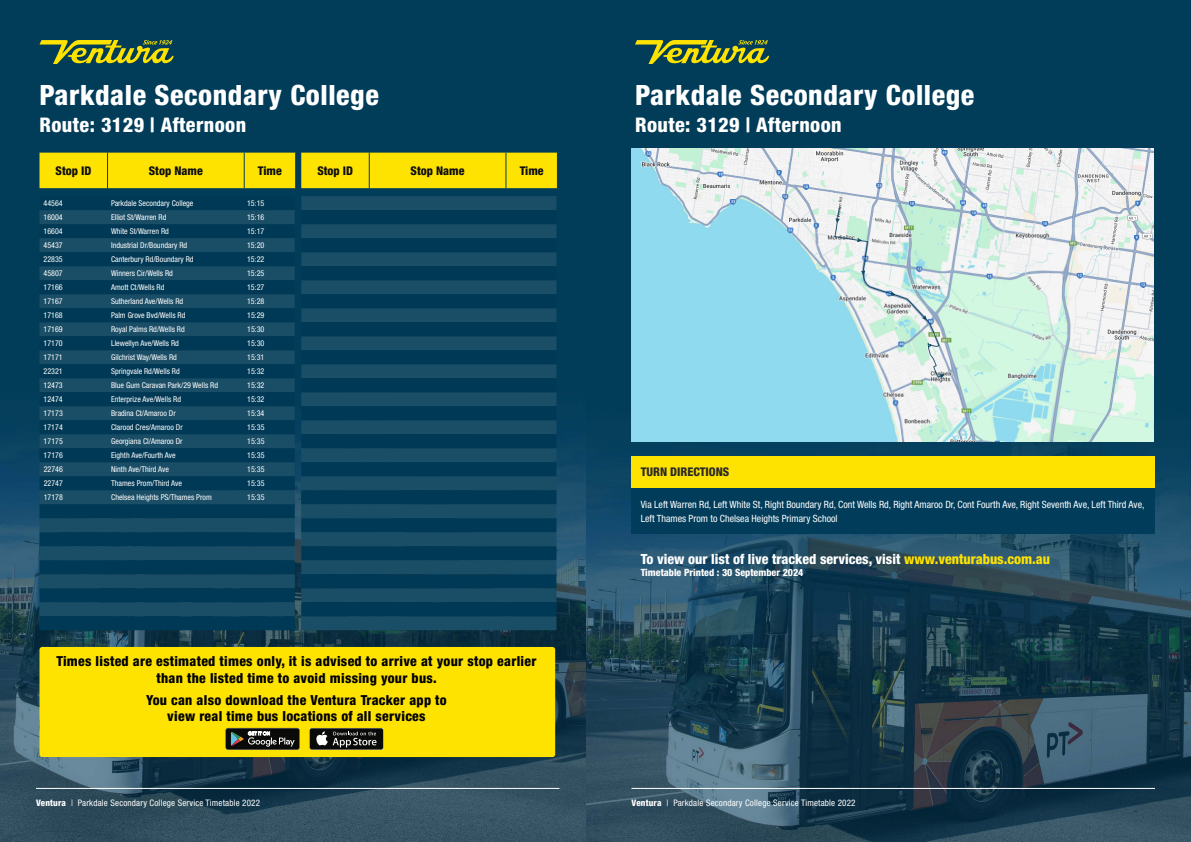
<style>
.page{position:relative;width:1191px;height:842px;background:#fff}
.page>*{position:absolute;margin:0;border:0;box-sizing:border-box;transform-origin:0 0}
.t1{font:800 condensed 28px "Helvetica Neue LT Std";letter-spacing:.02em;color:#fff}
.t2{font:800 condensed 20.2px "Helvetica Neue LT Std";letter-spacing:.02em;color:#fff}
.t3{font:800 condensed 14px "Helvetica Neue LT Std";color:#fff}
.t4{font:800 condensed 13.8px/16.6px "Helvetica Neue LT Std";letter-spacing:.02em;color:#000;text-align:center}
.t5{font:800 condensed 12px "Helvetica Neue LT Std";color:#0d0d0d}
.t6{font:800 condensed 12px "Helvetica Neue LT Std";color:#292829}
.t7{font:condensed 10px/14px "Helvetica Neue LT Std";color:#fff}
.t8{font:800 condensed 10px "Helvetica Neue LT Std";color:#fff}
.t9{font:condensed 9px "Helvetica Neue LT Std";letter-spacing:.02em;color:#fff}
.t10{font:condensed 8px "Helvetica Neue LT Std";color:#fff}
.s1{font-weight:800}
.s2{color:#fee200}
</style>
<div class="page">
<img style="left:0;top:0;width:587px;height:842px">
<hr style="left:36px;top:788px;width:523px;height:1px;background:#fff">
<svg style="left:40px;top:40px;width:134px;height:24px;background:#6f8531"></svg>
<div style="left:40px;top:153px;width:517px;height:35px;background:#fee200"></div>
<hr style="left:369px;top:153px;width:1px;height:35px;background:#013d5b">
<hr style="left:505px;top:153px;width:1px;height:35px;background:#013d5b">
<hr style="left:557px;top:153px;width:1px;height:35px;background:#013d5b">
<svg style="left:40px;top:196px;width:255px;height:42px;background:#083f5a"></svg>
<div style="left:40px;top:238px;width:255px;height:378px;background:#1a4d66"></div>
<svg style="left:40px;top:252px;width:255px;height:322px;background:#0c425c"></svg>
<div style="left:40px;top:588px;width:255px;height:14px;background:#003955"></div>
<div style="left:40px;top:616px;width:255px;height:14px;background:#003955"></div>
<div style="left:301px;top:196px;width:255px;height:434px;background:#1a4d66"></div>
<svg style="left:301px;top:210px;width:255px;height:56px;background:#0c425d"></svg>
<svg style="left:301px;top:266px;width:255px;height:322px;background:#0c425c"></svg>
<div style="left:301px;top:602px;width:255px;height:14px;background:#003955"></div>
<div style="left:39px;top:647px;width:516px;height:110px;background:#fee200;border-radius:3px"></div>
<svg style="left:225px;top:728px;width:75px;height:22px;background:#383a36"></svg>
<div style="left:309px;top:728px;width:74px;height:22px;background:#363735;border-radius:3px"></div>
<div style="left:310px;top:728px;width:73px;height:21px;background:#0a0b09;border-radius:2px"></div>
<svg style="left:316px;top:731px;width:60px;height:16px"></svg>
<img style="left:587px;top:0;width:604px;height:842px">
<hr style="left:631px;top:788px;width:524px;height:1px;background:#fff">
<div style="left:631px;top:456px;width:523px;height:32px;background:#fee200"></div>
<div style="left:631px;top:488px;width:523px;height:46px;background:#013d5b"></div>
<svg style="left:635px;top:40px;width:134px;height:24px;background:#6f8531"></svg>
<img style="left:632px;top:149px;width:521px;height:293px">
<h1 class="t1" style="left:40px;top:77px;width:341px">Parkdale Secondary College</h1>
<h2 class="t2" style="left:40px;top:112px;width:208px">Route: 3129 | Afternoon</h2>
<h3 class="t5" style="left:56px;top:163px;width:37px">Stop ID</h3>
<h3 class="t5" style="left:149px;top:163px;width:56px">Stop Name</h3>
<h3 class="t5" style="left:258px;top:163px;width:25px">Time</h3>
<h3 class="t5" style="left:317px;top:163px;width:37px">Stop ID</h3>
<h3 class="t5" style="left:410px;top:163px;width:56px">Stop Name</h3>
<h3 class="t5" style="left:520px;top:163px;width:25px">Time</h3>
<p class="t10" style="left:44px;top:199px;width:21px">44564</p>
<p class="t10" style="left:111px;top:199px;width:84px">Parkdale Secondary College</p>
<p class="t10" style="left:247px;top:199px;width:19px">15:15</p>
<p class="t10" style="left:44px;top:213px;width:21px">16004</p>
<p class="t10" style="left:111px;top:213px;width:57px">Elliot St/Warren Rd</p>
<p class="t10" style="left:247px;top:213px;width:19px">15:16</p>
<p class="t10" style="left:44px;top:227px;width:21px">16604</p>
<p class="t10" style="left:111px;top:227px;width:59px">White St/Warren Rd</p>
<p class="t10" style="left:247px;top:227px;width:19px">15:17</p>
<p class="t10" style="left:44px;top:241px;width:21px">45437</p>
<p class="t10" style="left:111px;top:241px;width:78px">Industrial Dr/Boundary Rd</p>
<p class="t10" style="left:247px;top:241px;width:19px">15:20</p>
<p class="t10" style="left:44px;top:255px;width:21px">22835</p>
<p class="t10" style="left:111px;top:255px;width:84px">Canterbury Rd/Boundary Rd</p>
<p class="t10" style="left:247px;top:255px;width:19px">15:22</p>
<p class="t10" style="left:44px;top:269px;width:21px">45807</p>
<p class="t10" style="left:111px;top:269px;width:63px">Winners Cir/Wells Rd</p>
<p class="t10" style="left:247px;top:269px;width:19px">15:25</p>
<p class="t10" style="left:44px;top:283px;width:21px">17166</p>
<p class="t10" style="left:111px;top:283px;width:55px">Amott Ct/Wells Rd</p>
<p class="t10" style="left:247px;top:283px;width:19px">15:27</p>
<p class="t10" style="left:44px;top:297px;width:21px">17167</p>
<p class="t10" style="left:111px;top:297px;width:74px">Sutherland Ave/Wells Rd</p>
<p class="t10" style="left:247px;top:297px;width:19px">15:28</p>
<p class="t10" style="left:44px;top:311px;width:21px">17168</p>
<p class="t10" style="left:111px;top:311px;width:76px">Palm Grove Bvd/Wells Rd</p>
<p class="t10" style="left:247px;top:311px;width:19px">15:29</p>
<p class="t10" style="left:44px;top:325px;width:21px">17169</p>
<p class="t10" style="left:111px;top:325px;width:75px">Royal Palms Rd/Wells Rd</p>
<p class="t10" style="left:247px;top:325px;width:19px">15:30</p>
<p class="t10" style="left:44px;top:339px;width:21px">17170</p>
<p class="t10" style="left:111px;top:339px;width:69px">Llewellyn Ave/Wells Rd</p>
<p class="t10" style="left:247px;top:339px;width:19px">15:30</p>
<p class="t10" style="left:44px;top:353px;width:21px">17171</p>
<p class="t10" style="left:111px;top:353px;width:67px">Gilchrist Way/Wells Rd</p>
<p class="t10" style="left:247px;top:353px;width:19px">15:31</p>
<p class="t10" style="left:44px;top:367px;width:21px">22321</p>
<p class="t10" style="left:111px;top:367px;width:70px">Springvale Rd/Wells Rd</p>
<p class="t10" style="left:247px;top:367px;width:19px">15:32</p>
<p class="t10" style="left:44px;top:381px;width:21px">12473</p>
<p class="t10" style="left:111px;top:381px;width:108px">Blue Gum Caravan Park/29 Wells Rd</p>
<p class="t10" style="left:247px;top:381px;width:19px">15:32</p>
<p class="t10" style="left:44px;top:395px;width:21px">12474</p>
<p class="t10" style="left:111px;top:395px;width:71px">Enterprize Ave/Wells Rd</p>
<p class="t10" style="left:247px;top:395px;width:19px">15:32</p>
<p class="t10" style="left:44px;top:409px;width:21px">17173</p>
<p class="t10" style="left:111px;top:409px;width:66px">Bradina Ct/Amaroo Dr</p>
<p class="t10" style="left:247px;top:409px;width:19px">15:34</p>
<p class="t10" style="left:44px;top:423px;width:21px">17174</p>
<p class="t10" style="left:111px;top:423px;width:73px">Clarood Cres/Amaroo Dr</p>
<p class="t10" style="left:247px;top:423px;width:19px">15:35</p>
<p class="t10" style="left:44px;top:437px;width:21px">17175</p>
<p class="t10" style="left:111px;top:437px;width:73px">Georgiana Cl/Amaroo Dr</p>
<p class="t10" style="left:247px;top:437px;width:19px">15:35</p>
<p class="t10" style="left:44px;top:451px;width:21px">17176</p>
<p class="t10" style="left:111px;top:451px;width:66px">Eighth Ave/Fourth Ave</p>
<p class="t10" style="left:247px;top:451px;width:19px">15:35</p>
<p class="t10" style="left:44px;top:465px;width:21px">22746</p>
<p class="t10" style="left:111px;top:465px;width:59px">Ninth Ave/Third Ave</p>
<p class="t10" style="left:247px;top:465px;width:19px">15:35</p>
<p class="t10" style="left:44px;top:479px;width:21px">22747</p>
<p class="t10" style="left:111px;top:479px;width:72px">Thames Prom/Third Ave</p>
<p class="t10" style="left:247px;top:479px;width:19px">15:35</p>
<p class="t10" style="left:44px;top:493px;width:21px">17178</p>
<p class="t10" style="left:111px;top:493px;width:102px">Chelsea Heights PS/Thames Prom</p>
<p class="t10" style="left:247px;top:493px;width:19px">15:35</p>
<h3 class="t4" style="left:56px;top:653px;width:481px">Times listed are estimated times only, it is advised to arrive at your stop earlier than the listed time to avoid missing your bus.</h3>
<h3 class="t4" style="left:146px;top:691px;width:302px">You can also download the Ventura Tracker app to view real time bus locations of all services</h3>
<p class="t9" style="left:36px;top:798px;width:226px"><span class="s1">Ventura</span> | Parkdale Secondary College Service Timetable 2022</p>
<h1 class="t1" style="left:635px;top:77px;width:341px">Parkdale Secondary College</h1>
<h2 class="t2" style="left:635px;top:112px;width:208px">Route: 3129 | Afternoon</h2>
<h3 class="t6" style="left:640px;top:465px;width:90px">TURN DIRECTIONS</h3>
<p class="t7" style="left:640px;top:497px;width:505px">Via Left Warren Rd, Left White St, Right Boundary Rd, Cont Wells Rd, Right Amaroo Dr, Cont Fourth Ave, Right Seventh Ave, Left Third Ave,<br>Left Thames Prom to Chelsea Heights Primary School</p>
<h3 class="t3" style="left:640px;top:551px;width:411px">To view our list of live tracked services, visit <span class="s2">www.venturabus.com.au</span></h3>
<p class="t8" style="left:640px;top:567px;width:164px">Timetable Printed : 30 September 2024</p>
<p class="t9" style="left:631px;top:798px;width:226px"><span class="s1">Ventura</span> | Parkdale Secondary College Service Timetable 2022</p>
</div>
